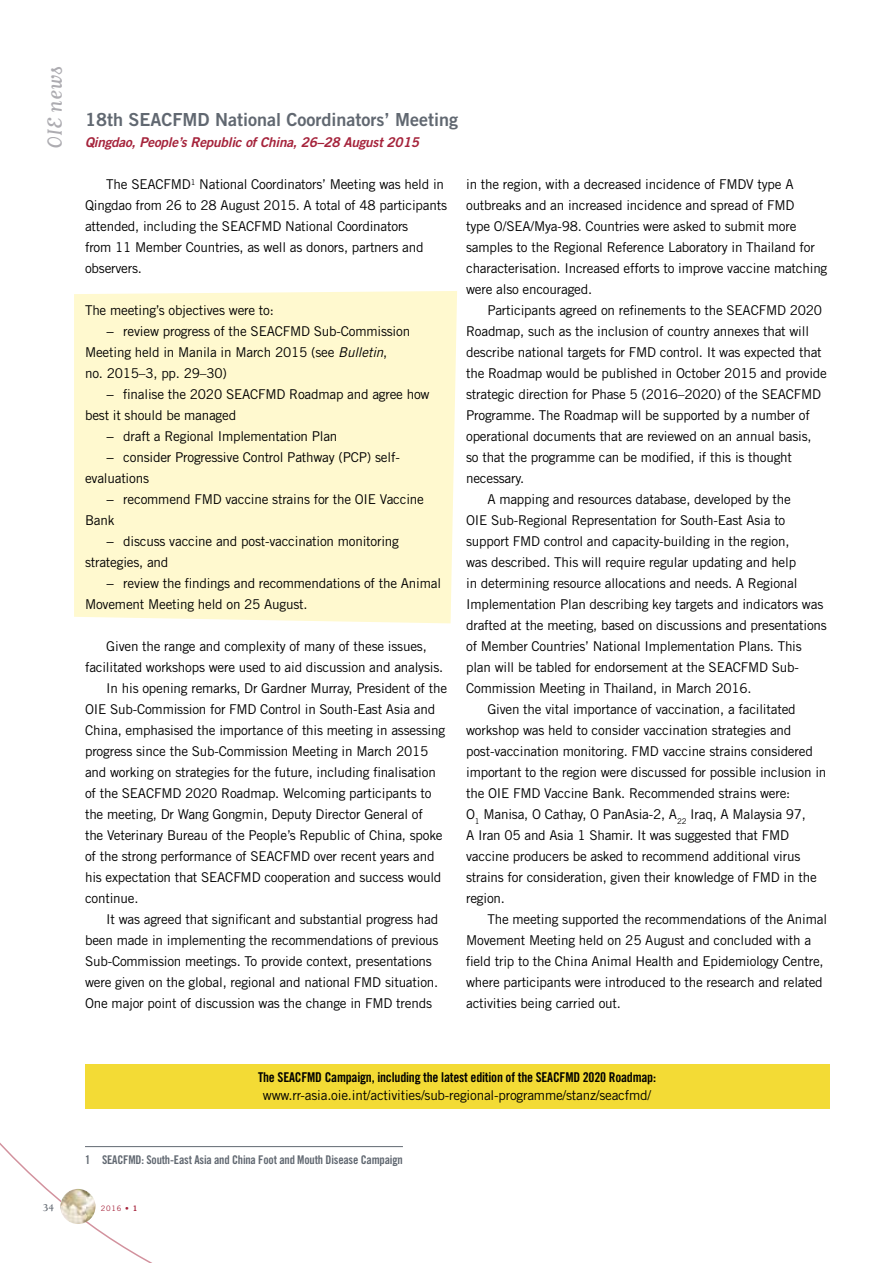
<style>
.page{position:relative;width:893px;height:1263px;background:#fff}
.page>*{position:absolute;margin:0;border:0;box-sizing:border-box;transform-origin:0 0}
.t1{font:24px "Matrix Script";color:#adacb1}
.t2{font:18px "Trade Gothic LT Std Bd 2";color:#616871}
.t3{font:13.5px/21px "Trade Gothic LT Std";letter-spacing:-.015em;color:#000}
.t4{font:13.5px "Trade Gothic LT Std Bd Cn 20";letter-spacing:-.015em;color:#000}
.t5{font:13.5px "Trade Gothic LT Std Bd 2 Obl";letter-spacing:-.015em;color:#a5233b}
.t6{font:12px "Trade Gothic LT Std Bd Cn 20";letter-spacing:-.015em;color:#616871}
.t7{font:700 10.5px "Berkeley";color:#616871}
.t8{font:7.5px "Trade Gothic LT Std";color:#a5233b}
.s1{font-style:italic}
.s2{font-family:"Trade Gothic LT Std Bd 2"}
</style>
<div class="page">
<div style="left:74px;top:291px;width:383px;height:332px;background:#fff9cf"></div>
<div style="left:85px;top:1064px;width:744px;height:45px;background:#f3db35"></div>
<hr style="left:85px;top:1146px;width:318px;height:1px;background:#616871">
<svg style="left:0;top:1142px;width:193px;height:121px"></svg>
<img style="left:60px;top:1189px;width:36px;height:35px;border-radius:18px">
<h1 class="t1" style="left:43px;top:149px;width:84px;rotate:-90deg">OIE news</h1>
<h2 class="t2" style="left:85px;top:108px;width:374px">18th SEACFMD National Coordinators’ Meeting</h2>
<p class="t5" style="left:85px;top:134px;width:335px">Qingdao, People’s Republic of China, 26–28 August 2015</p>
<p class="t3" style="left:85px;top:174px;width:363px;text-indent:21px">The SEACFMD<sup>1</sup> National Coordinators’ Meeting was held in Qingdao from 26 to 28 August 2015. A total of 48 participants attended, including the SEACFMD National Coordinators<br>from 11 Member Countries, as well as donors, partners and observers.</p>
<p class="t3" style="left:85px;top:300px;width:190px">The meeting’s objectives were to:</p>
<p class="t3" style="left:106px;top:321px;width:305px">− review progress of the SEACFMD Sub-Commission</p>
<p class="t3" style="left:85px;top:342px;width:304px">Meeting held in Manila in March 2015 (see <span class="s1">Bulletin</span>,</p>
<p class="t3" style="left:85px;top:363px;width:143px">no. 2015–3, pp. 29–30)</p>
<p class="t3" style="left:106px;top:384px;width:325px">− finalise the 2020 SEACFMD Roadmap and agree how</p>
<p class="t3" style="left:85px;top:405px;width:153px">best it should be managed</p>
<p class="t3" style="left:106px;top:426px;width:233px">− draft a Regional Implementation Plan</p>
<p class="t3" style="left:106px;top:447px;width:295px">− consider Progressive Control Pathway (PCP) self-</p>
<p class="t3" style="left:85px;top:468px;width:65px">evaluations</p>
<p class="t3" style="left:106px;top:489px;width:319px">− recommend FMD vaccine strains for the OIE Vaccine</p>
<p class="t3" style="left:85px;top:510px;width:31px">Bank</p>
<p class="t3" style="left:106px;top:531px;width:294px">− discuss vaccine and post-vaccination monitoring</p>
<p class="t3" style="left:85px;top:552px;width:85px">strategies, and</p>
<p class="t3" style="left:106px;top:573px;width:336px">− review the findings and recommendations of the Animal</p>
<p class="t3" style="left:85px;top:594px;width:224px">Movement Meeting held on 25 August.</p>
<p class="t3" style="left:106px;top:636px;width:322px">Given the range and complexity of many of these issues,</p>
<p class="t3" style="left:85px;top:657px;width:360px">facilitated workshops were used to aid discussion and analysis.</p>
<p class="t3" style="left:106px;top:678px;width:342px">In his opening remarks, Dr Gardner Murray, President of the</p>
<p class="t3" style="left:85px;top:699px;width:352px">OIE Sub-Commission for FMD Control in South-East Asia and</p>
<p class="t3" style="left:85px;top:720px;width:362px">China, emphasised the importance of this meeting in assessing</p>
<p class="t3" style="left:85px;top:741px;width:345px">progress since the Sub-Commission Meeting in March 2015</p>
<p class="t3" style="left:85px;top:762px;width:352px">and working on strategies for the future, including finalisation</p>
<p class="t3" style="left:85px;top:783px;width:348px">of the SEACFMD 2020 Roadmap. Welcoming participants to</p>
<p class="t3" style="left:85px;top:804px;width:339px">the meeting, Dr Wang Gongmin, Deputy Director General of</p>
<p class="t3" style="left:85px;top:825px;width:359px">the Veterinary Bureau of the People’s Republic of China, spoke</p>
<p class="t3" style="left:85px;top:846px;width:351px">of the strong performance of SEACFMD over recent years and</p>
<p class="t3" style="left:85px;top:867px;width:358px">his expectation that SEACFMD cooperation and success would</p>
<p class="t3" style="left:85px;top:888px;width:55px">continue.</p>
<p class="t3" style="left:106px;top:909px;width:333px">It was agreed that significant and substantial progress had</p>
<p class="t3" style="left:85px;top:930px;width:355px">been made in implementing the recommendations of previous</p>
<p class="t3" style="left:85px;top:951px;width:348px">Sub-Commission meetings. To provide context, presentations</p>
<p class="t3" style="left:85px;top:972px;width:355px">were given on the global, regional and national FMD situation.</p>
<p class="t3" style="left:85px;top:993px;width:348px">One major point of discussion was the change in FMD trends</p>
<p class="t3" style="left:466px;top:174px;width:363px">in the region, with a decreased incidence of FMDV type A outbreaks and an increased incidence and spread of FMD<br>type O/SEA/Mya-98. Countries were asked to submit more samples to the Regional Reference Laboratory in Thailand for characterisation. Increased efforts to improve vaccine matching were also encouraged.</p>
<p class="t3" style="left:487px;top:300px;width:336px">Participants agreed on refinements to the SEACFMD 2020</p>
<p class="t3" style="left:466px;top:321px;width:344px">Roadmap, such as the inclusion of country annexes that will</p>
<p class="t3" style="left:466px;top:342px;width:357px">describe national targets for FMD control. It was expected that</p>
<p class="t3" style="left:466px;top:363px;width:362px">the Roadmap would be published in October 2015 and provide</p>
<p class="t3" style="left:466px;top:384px;width:357px">strategic direction for Phase 5 (2016–2020) of the SEACFMD</p>
<p class="t3" style="left:466px;top:405px;width:345px">Programme. The Roadmap will be supported by a number of</p>
<p class="t3" style="left:466px;top:426px;width:347px">operational documents that are reviewed on an annual basis,</p>
<p class="t3" style="left:466px;top:447px;width:327px">so that the programme can be modified, if this is thought</p>
<p class="t3" style="left:466px;top:468px;width:60px">necessary.</p>
<p class="t3" style="left:487px;top:489px;width:305px">A mapping and resources database, developed by the</p>
<p class="t3" style="left:466px;top:510px;width:321px">OIE Sub-Regional Representation for South-East Asia to</p>
<p class="t3" style="left:466px;top:531px;width:325px">support FMD control and capacity-building in the region,</p>
<p class="t3" style="left:466px;top:552px;width:332px">was described. This will require regular updating and help</p>
<p class="t3" style="left:466px;top:573px;width:333px">in determining resource allocations and needs. A Regional</p>
<p class="t3" style="left:466px;top:594px;width:359px">Implementation Plan describing key targets and indicators was</p>
<p class="t3" style="left:466px;top:615px;width:362px">drafted at the meeting, based on discussions and presentations</p>
<p class="t3" style="left:466px;top:636px;width:337px">of Member Countries’ National Implementation Plans. This</p>
<p class="t3" style="left:466px;top:657px;width:334px">plan will be tabled for endorsement at the SEACFMD Sub-</p>
<p class="t3" style="left:466px;top:678px;width:287px">Commission Meeting in Thailand, in March 2016.</p>
<p class="t3" style="left:487px;top:699px;width:310px">Given the vital importance of vaccination, a facilitated</p>
<p class="t3" style="left:466px;top:720px;width:327px">workshop was held to consider vaccination strategies and</p>
<p class="t3" style="left:466px;top:741px;width:348px">post-vaccination monitoring. FMD vaccine strains considered</p>
<p class="t3" style="left:466px;top:762px;width:362px">important to the region were discussed for possible inclusion in</p>
<p class="t3" style="left:466px;top:783px;width:326px">the OIE FMD Vaccine Bank. Recommended strains were:</p>
<p class="t3" style="left:466px;top:804px;width:341px">O<sub>1</sub> Manisa, O Cathay, O PanAsia-2, A<sub>22</sub> Iraq, A Malaysia 97,</p>
<p class="t3" style="left:466px;top:825px;width:324px">A Iran 05 and Asia 1 Shamir. It was suggested that FMD</p>
<p class="t3" style="left:466px;top:846px;width:336px">vaccine producers be asked to recommend additional virus</p>
<p class="t3" style="left:466px;top:867px;width:352px">strains for consideration, given their knowledge of FMD in the</p>
<p class="t3" style="left:466px;top:888px;width:40px">region.</p>
<p class="t3" style="left:487px;top:909px;width:341px">The meeting supported the recommendations of the Animal</p>
<p class="t3" style="left:466px;top:930px;width:346px">Movement Meeting held on 25 August and concluded with a</p>
<p class="t3" style="left:466px;top:951px;width:359px">field trip to the China Animal Health and Epidemiology Centre,</p>
<p class="t3" style="left:466px;top:972px;width:358px">where participants were introduced to the research and related</p>
<p class="t3" style="left:466px;top:993px;width:156px">activities being carried out.</p>
<p class="t4" style="left:258px;top:1069px;width:399px">The SEACFMD Campaign, including the latest edition of the SEACFMD 2020 Roadmap:</p>
<p class="t3" style="left:263px;top:1085px;width:390px">www.rr-asia.oie.int/activities/sub-regional-programme/stanz/seacfmd/</p>
<p class="t6" style="left:85px;top:1152px;width:319px">1 SEACFMD: South-East Asia and China Foot and Mouth Disease Campaign</p>
<p class="t7" style="left:43px;top:1202px;width:13px">34</p>
<p class="t8" style="left:101px;top:1204px;width:38px">2016 • <span class="s2">1</span></p>
</div>
